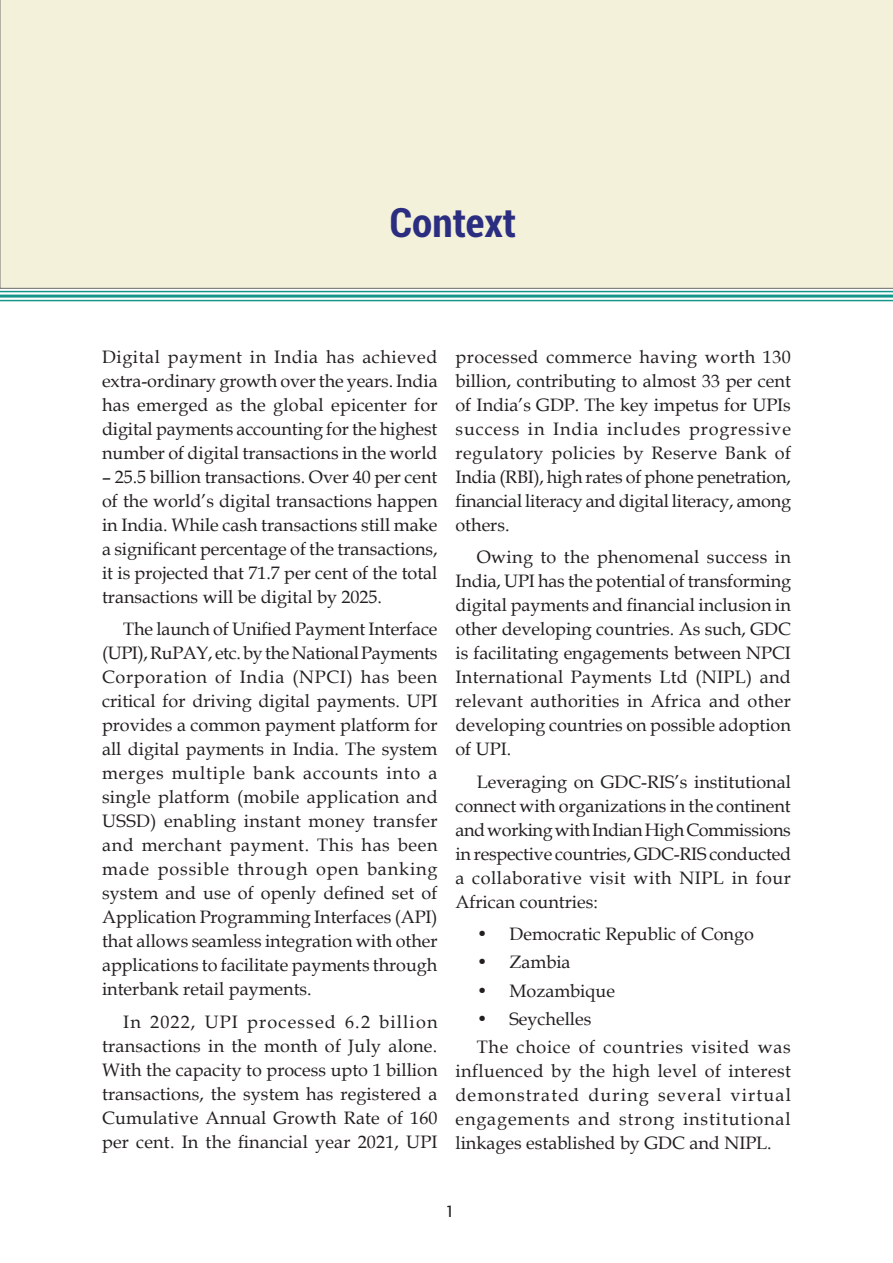
<style>
.page{position:relative;width:893px;height:1263px;background:#fff}
.page>*{position:absolute;margin:0;border:0;box-sizing:border-box;transform-origin:0 0}
.t1{font:700 condensed 42px "Roboto";color:#2b2e80}
.t2{font:18px/24px "Book Antiqua";color:#231f20;text-align:justify}
.t3{font:18px/28.2px "Book Antiqua";letter-spacing:.04em;color:#231f20}
.t4{font:condensed 16.5px "Roboto";color:#231f20}
</style>
<div class="page">
<div style="left:0;top:0;width:893px;height:289px;background:#f4f1da"></div>
<hr style="left:0;top:291px;width:893px;height:1px;background:#16968a">
<hr style="left:0;top:295px;width:893px;height:3px;background:#16968a">
<hr style="left:0;top:300px;width:893px;height:1px;background:#16968a">
<h1 class="t1" style="left:389px;top:195px;width:128px">Context</h1>
<p class="t2" style="left:102px;top:344px;width:337px">Digital payment in India has achieved extra-ordinary growth over the years. India has emerged as the global epicenter for digital payments accounting for the highest number of digital transactions in the world</p>
<p class="t2" style="left:102px;top:464px;width:337px">– 25.5 billion transactions. Over 40 per cent of the world’s digital transactions happen in India. While cash transactions still make a significant percentage of the transactions, it is projected that 71.7 per cent of the total transactions will be digital by 2025.</p>
<p class="t2" style="left:102px;top:617px;width:337px;text-indent:21px">The launch of Unified Payment Interface (UPI), RuPAY, etc. by the National Payments Corporation of India (NPCI) has been critical for driving digital payments. UPI provides a common payment platform for all digital payments in India. The system merges multiple bank accounts into a single platform (mobile application and USSD) enabling instant money transfer and merchant payment. This has been made possible through open banking system and use of openly defined set of Application Programming Interfaces (API) that allows seamless integration with other applications to facilitate payments through interbank retail payments.</p>
<p class="t2" style="left:102px;top:1009px;width:337px;text-indent:21px">In 2022, UPI processed 6.2 billion transactions in the month of July alone.<br>With the capacity to process upto 1 billion transactions, the system has registered a Cumulative Annual Growth Rate of 160 per cent. In the financial year 2021, UPI</p>
<p class="t2" style="left:455px;top:344px;width:337px">processed commerce having worth 130 billion, contributing to almost 33 per cent of India’s GDP. The key impetus for UPIs success in India includes progressive regulatory policies by Reserve Bank of India (RBI), high rates of phone penetration, financial literacy and digital literacy, among others.</p>
<p class="t2" style="left:455px;top:545px;width:337px;text-indent:21px">Owing to the phenomenal success in India, UPI has the potential of transforming digital payments and financial inclusion in other developing countries. As such, GDC is facilitating engagements between NPCI International Payments Ltd (NIPL) and relevant authorities in Africa and other developing countries on possible adoption of UPI.</p>
<p class="t2" style="left:455px;top:769px;width:337px;text-indent:21px">Leveraging on GDC-RIS’s institutional connect with organizations in the continent and working with Indian High Commissions in respective countries, GDC-RIS conducted a collaborative visit with NIPL in four African countries:</p>
<p class="t2" style="left:477px;top:922px;width:279px">• Democratic Republic of Congo</p>
<p class="t2" style="left:477px;top:950px;width:95px">• Zambia</p>
<p class="t2" style="left:477px;top:978px;width:140px">• Mozambique</p>
<p class="t3" style="left:477px;top:1004px;width:316px">• Seychelles<br>The choice of countries visited was</p>
<p class="t2" style="left:455px;top:1059px;width:337px">influenced by the high level of interest demonstrated during several virtual engagements and strong institutional linkages established by GDC and NIPL.</p>
<p class="t4" style="left:446px;top:1200px;width:9px">1</p>
</div>
